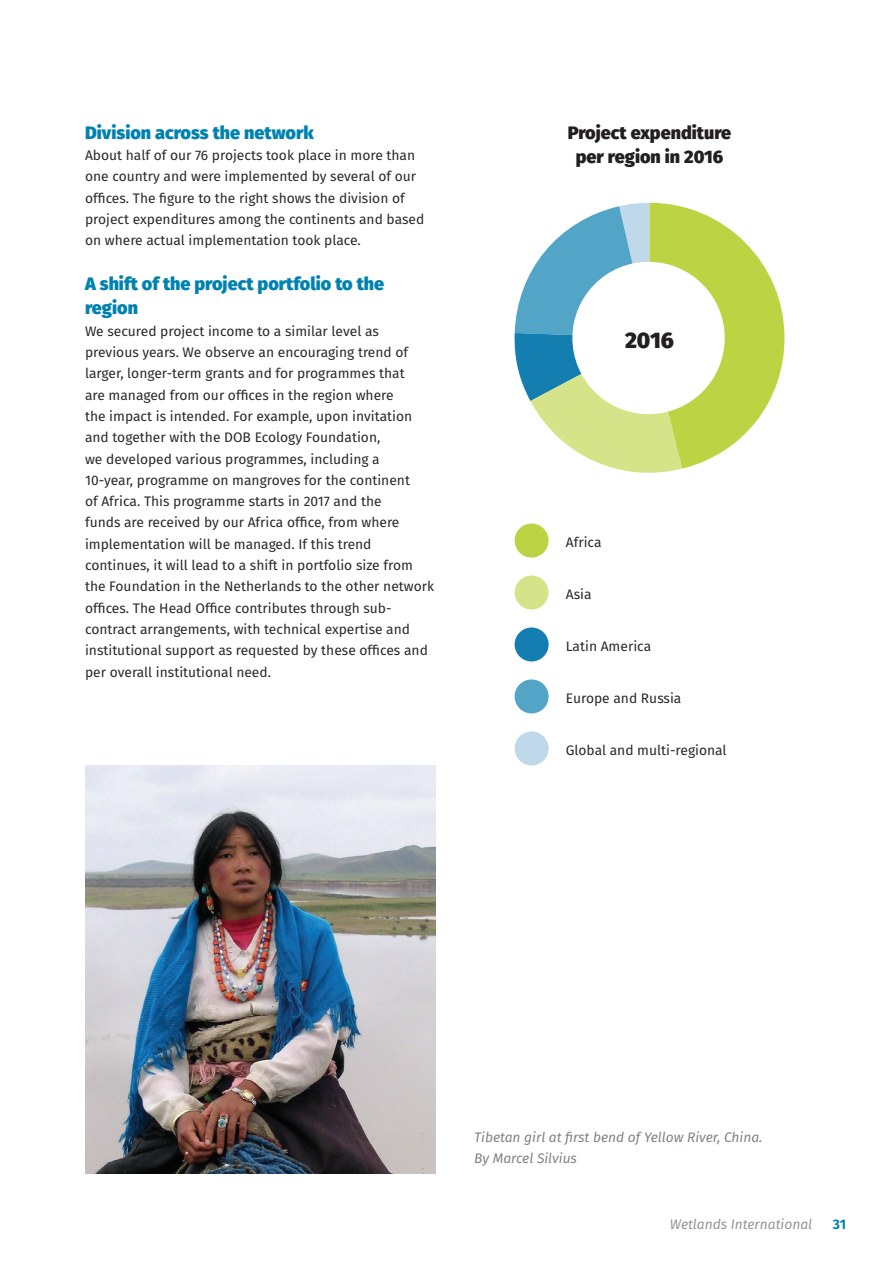
<style>
.page{position:relative;width:893px;height:1263px;background:#fff}
.page>*{position:absolute;margin:0;border:0;box-sizing:border-box;transform-origin:0 0}
.t1{font:800 22.5px "Fira Sans";color:#231f20}
.t2{font:800 18px/24px "Fira Sans";color:#0082b0}
.t3{font:800 18px/24px "Fira Sans";color:#231f20;text-align:center}
.t4{font:13.8px/21.3px "Fira Sans";color:#2b292a}
.t5{font:italic 13.8px/21.3px "Fira Sans";color:#808285}
.t6{font:italic 13.8px "Fira Sans";color:#939598}
.t7{font:700 13.8px "Fira Sans";color:#0082b0}
</style>
<div class="page">
<svg style="left:514px;top:203px;width:270px;height:270px"></svg>
<div style="left:572px;top:262px;width:153px;height:152px;background:#fff;border-radius:50%"></div>
<div style="left:515px;top:523px;width:34px;height:34px;background:#bcd343;border-radius:50%"></div>
<div style="left:515px;top:575px;width:34px;height:34px;background:#d6e489;border-radius:50%"></div>
<div style="left:515px;top:627px;width:34px;height:34px;background:#147eb1;border-radius:50%"></div>
<div style="left:515px;top:679px;width:34px;height:34px;background:#52a5c7;border-radius:50%"></div>
<div style="left:515px;top:731px;width:34px;height:34px;background:#bfd8ea;border-radius:50%"></div>
<img style="left:85px;top:765px;width:351px;height:409px">
<h2 class="t2" style="left:85px;top:119px;width:230px">Division across the network</h2>
<p class="t4" style="left:85px;top:144px;width:341px">About half of our 76 projects took place in more than one country and were implemented by several of our offices. The figure to the right shows the division of project expenditures among the continents and based on where actual implementation took place.</p>
<h2 class="t2" style="left:85px;top:270px;width:301px">A shift of the project portfolio to the region</h2>
<p class="t4" style="left:85px;top:320px;width:351px">We secured project income to a similar level as previous years. We observe an encouraging trend of larger, longer-term grants and for programmes that<br>are managed from our offices in the region where<br>the impact is intended. For example, upon invitation and together with the DOB Ecology Foundation,<br>we developed various programmes, including a<br>10-year, programme on mangroves for the continent<br>of Africa. This programme starts in 2017 and the<br>funds are received by our Africa office, from where implementation will be managed. If this trend continues, it will lead to a shift in portfolio size from the Foundation in the Netherlands to the other network offices. The Head Office contributes through sub&shy;contract arrangements, with technical expertise and institutional support as requested by these offices and per overall institutional need.</p>
<h1 class="t1" style="left:625px;top:320px;width:50px">2016</h1>
<h2 class="t3" style="left:568px;top:119px;width:165px">Project expenditure per region in 2016</h2>
<p class="t4" style="left:566px;top:531px;width:37px">Africa</p>
<p class="t4" style="left:566px;top:583px;width:27px">Asia</p>
<p class="t4" style="left:566px;top:635px;width:87px">Latin America</p>
<p class="t4" style="left:566px;top:687px;width:117px">Europe and Russia</p>
<p class="t4" style="left:566px;top:739px;width:162px">Global and multi-regional</p>
<p class="t5" style="left:474px;top:1126px;width:290px">Tibetan girl at first bend of Yellow River, China.<br>By Marcel Silvius</p>
<p class="t6" style="left:670px;top:1214px;width:144px">Wetlands International</p>
<p class="t7" style="left:833px;top:1213px;width:15px">31</p>
</div>
